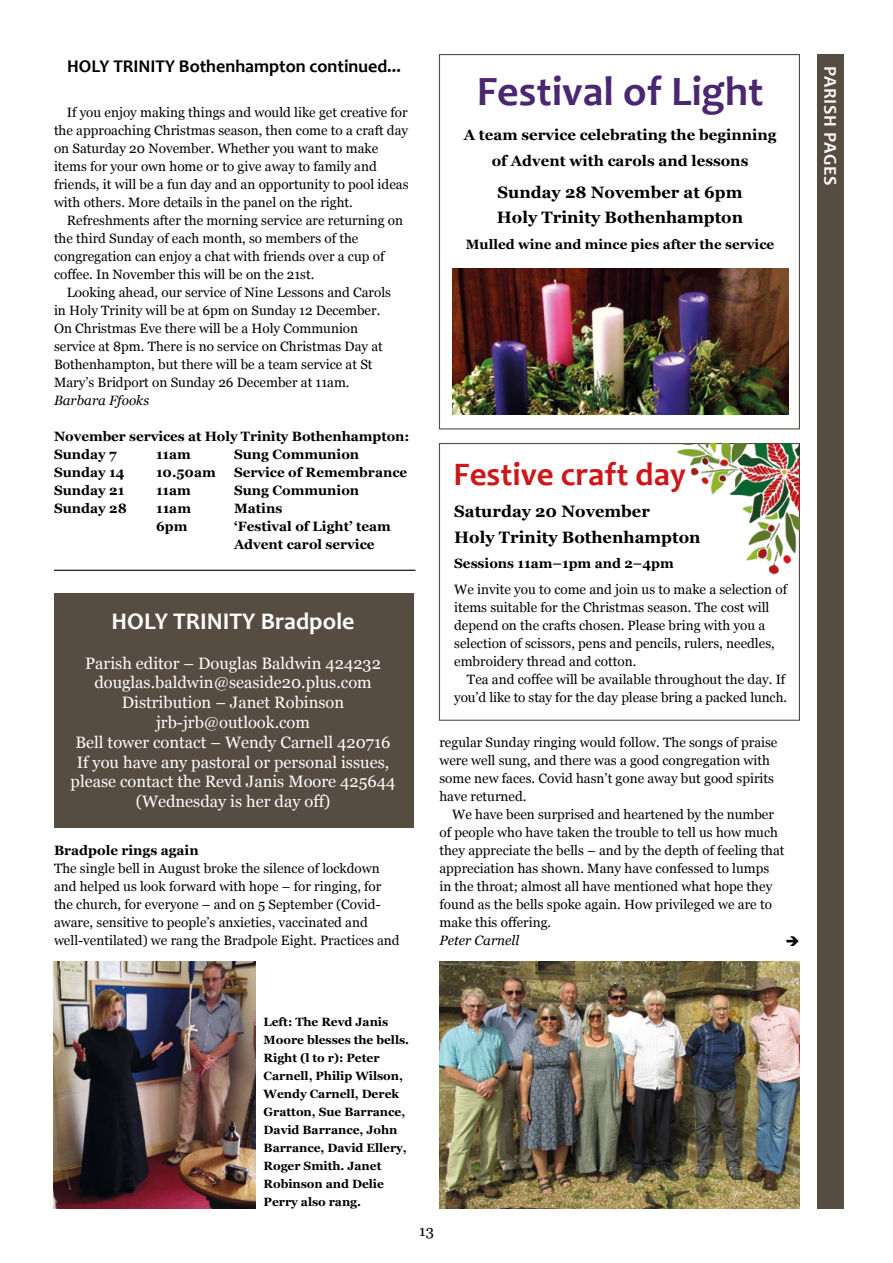
<style>
.page{position:relative;width:893px;height:1263px;background:#fff}
.page>*{position:absolute;margin:0;border:0;box-sizing:border-box;transform-origin:0 0}
.t1{font:700 42px "Candara";color:#4b2773}
.t2{font:700 33px "Candara";color:#cd1719}
.t3{font:700 24px "Candara";color:#fdfcfc}
.t4{font:700 18px "Candara";color:#000}
.t5{font:700 18px "Candara";letter-spacing:.04em;color:#fdfcfc}
.t6{font:16.5px/19.8px "Georgia";color:#fdfcfc;text-align:center}
.t7{font:700 16.5px/25.5px "Georgia";color:#000}
.t8{font:700 15px/25.5px "Georgia";color:#000;text-align:center}
.t9{font:15px "Georgia";color:#000}
.t10{font:13.5px/18px "Georgia";color:#000}
.t11{font:700 13.5px/18px "Georgia";color:#000}
.t12{font:italic 13.5px "Georgia";color:#000}
.t13{font:700 12px/18px "Georgia";letter-spacing:-.005em;color:#000}
</style>
<div class="page">
<div style="left:817px;top:54px;width:27px;height:1155px;background:#574c42"></div>
<div style="left:439px;top:54px;width:361px;height:375px;border:1px solid #574c42"></div>
<div style="left:54px;top:593px;width:360px;height:235px;background:#574c42"></div>
<hr style="left:54px;top:570px;width:361px;height:1px;background:#000">
<img style="left:452px;top:269px;width:337px;height:145px">
<div style="left:439px;top:443px;width:361px;height:278px;border:1px solid #574c42"></div>
<img style="left:439px;top:961px;width:360px;height:248px">
<img style="left:671px;top:443px;width:128px;height:131px">
<img style="left:53px;top:961px;width:202px;height:248px">
<h3 class="t4" style="left:67px;top:55px;width:335px">HOLY TRINITY Bothenhampton continued...</h3>
<p class="t10" style="left:54px;top:103px;width:356px;text-indent:13px">If you enjoy making things and would like get creative for the approaching Christmas season, then come to a craft day on Saturday 20 November. Whether you want to make items for your own home or to give away to family and friends, it will be a fun day and an opportunity to pool ideas with others. More details in the panel on the right.</p>
<p class="t10" style="left:54px;top:211px;width:351px;text-indent:13px">Refreshments after the morning service are returning on the third Sunday of each month, so members of the congregation can enjoy a chat with friends over a cup of coffee. In November this will be on the 21st.</p>
<p class="t10" style="left:54px;top:283px;width:339px;text-indent:13px">Looking ahead, our service of Nine Lessons and Carols in Holy Trinity will be at 6pm on Sunday 12 December.<br>On Christmas Eve there will be a Holy Communion service at 8pm. There is no service on Christmas Day at Bothenhampton, but there will be a team service at St Mary’s Bridport on Sunday 26 December at 11am.</p>
<p class="t12" style="left:54px;top:390px;width:97px">Barbara Ffooks</p>
<p class="t11" style="left:54px;top:427px;width:357px">November services at Holy Trinity Bothenhampton:<br>Sunday 7</p>
<p class="t11" style="left:156px;top:445px;width:36px">11am</p>
<p class="t11" style="left:234px;top:445px;width:127px">Sung Communion</p>
<p class="t11" style="left:54px;top:463px;width:72px">Sunday 14</p>
<p class="t11" style="left:156px;top:463px;width:61px">10.50am</p>
<p class="t11" style="left:234px;top:463px;width:175px">Service of Remembrance</p>
<p class="t11" style="left:54px;top:481px;width:72px">Sunday 21</p>
<p class="t11" style="left:156px;top:481px;width:36px">11am</p>
<p class="t11" style="left:234px;top:481px;width:127px">Sung Communion</p>
<p class="t11" style="left:54px;top:499px;width:74px">Sunday 28</p>
<p class="t11" style="left:156px;top:499px;width:36px">11am</p>
<p class="t11" style="left:234px;top:499px;width:50px">Matins</p>
<p class="t11" style="left:156px;top:517px;width:33px">6pm</p>
<p class="t11" style="left:234px;top:517px;width:158px">‘Festival of Light’ team<br>Advent carol service</p>
<h3 class="t3" style="left:112px;top:607px;width:244px">HOLY TRINITY Bradpole</h3>
<p class="t6" style="left:71px;top:652px;width:326px">Parish editor – Douglas Baldwin 424232 douglas.baldwin@seaside20.plus.com Distribution – Janet Robinson jrb-jrb@outlook.com<br>Bell tower contact – Wendy Carnell 420716<br>If you have any pastoral or personal issues, please contact the Revd Janis Moore 425644 (Wednesday is her day off)</p>
<p class="t11" style="left:54px;top:841px;width:146px">Bradpole rings again</p>
<p class="t10" style="left:54px;top:859px;width:347px">The single bell in August broke the silence of lockdown and helped us look forward with hope – for ringing, for the church, for everyone – and on 5 September (Covid&shy;aware, sensitive to people’s anxieties, vaccinated and well-ventilated) we rang the Bradpole Eight. Practices and</p>
<h1 class="t1" style="left:477px;top:66px;width:288px">Festival of Light</h1>
<p class="t8" style="left:464px;top:122px;width:314px">A team service celebrating the beginning of Advent with carols and lessons</p>
<p class="t7" style="left:497px;top:178px;width:248px">Sunday 28 November at 6pm<br>Holy Trinity Bothenhampton</p>
<p class="t11" style="left:466px;top:234px;width:310px">Mulled wine and mince pies after the service</p>
<h2 class="t2" style="left:454px;top:455px;width:234px">Festive craft day</h2>
<p class="t7" style="left:454px;top:498px;width:248px">Saturday 20 November<br>Holy Trinity Bothenhampton</p>
<p class="t11" style="left:454px;top:554px;width:221px">Sessions 11am–1pm and 2–4pm</p>
<p class="t10" style="left:454px;top:580px;width:334px">We invite you to come and join us to make a selection of items suitable for the Christmas season. The cost will depend on the crafts chosen. Please bring with you a selection of scissors, pens and pencils, rulers, needles, embroidery thread and cotton.</p>
<p class="t10" style="left:454px;top:670px;width:334px;text-align:right">Tea and coffee will be available throughout the day. If you’d like to stay for the day please bring a packed lunch.</p>
<p class="t10" style="left:439px;top:733px;width:339px">regular Sunday ringing would follow. The songs of praise were well sung, and there was a good congregation with some new faces. Covid hasn’t gone away but good spirits have returned.</p>
<p class="t10" style="left:439px;top:805px;width:347px;text-indent:13px">We have been surprised and heartened by the number of people who have taken the trouble to tell us how much they appreciate the bells – and by the depth of feeling that appreciation has shown. Many have confessed to lumps in the throat; almost all have mentioned what hope they found as the bells spoke again. How privileged we are to make this offering.</p>
<p class="t12" style="left:439px;top:930px;width:81px">Peter Carnell</p>
<p class="t13" style="left:264px;top:1012px;width:147px">Left: The Revd Janis<br>Moore blesses the bells.<br>Right (l to r): Peter<br>Carnell, Philip Wilson,<br>Wendy Carnell, Derek<br>Gratton, Sue Barrance,<br>David Barrance, John<br>Barrance, David Ellery,<br>Roger Smith. Janet<br>Robinson and Delie<br>Perry also rang.</p>
<p class="t9" style="left:419px;top:1220px;width:16px">13</p>
<h3 class="t5" style="left:841px;top:66px;width:121px;rotate:90deg">PARISH PAGES</h3>
</div>
